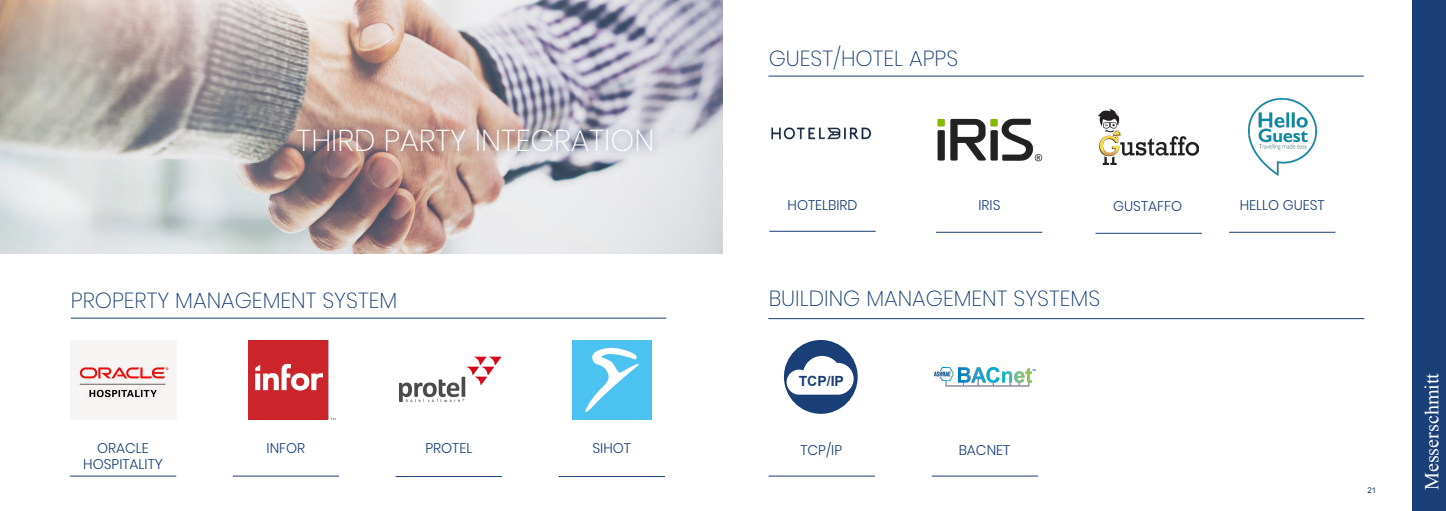
<style>
.page{position:relative;width:1446px;height:511px;background:#fff}
.page>*{position:absolute;margin:0;border:0;box-sizing:border-box;transform-origin:0 0}
.Bildhead{font:200 30.1px "Poppins";color:#fff}
.Head{font:200 21.8px "Poppins";color:#1a3f77}
.t1{font:20px "Times New Roman";color:#fff}
.subhead{font:300 14px/16.8px "Poppins";color:#1a3f77;text-align:center}
.subhead-2{font:700 14px "Arial";color:#1a3f77}
.t2{font:8px "Arial";color:#1a3f77}
</style>
<div class="page">
<img style="left:0;top:0;width:723px;height:253px">
<div style="left:1412px;top:0;width:34px;height:510px;background:#1a3f77"></div>
<img style="left:1248px;top:98px;width:68px;height:77px">
<img style="left:1098px;top:110px;width:100px;height:54px">
<img style="left:771px;top:127px;width:101px;height:13px">
<img style="left:934px;top:367px;width:101px;height:20px">
<div style="left:784px;top:339px;width:74px;height:74px;background:#1a3f77;border-radius:50%"></div>
<svg style="left:786px;top:355px;width:67px;height:39px"></svg>
<img style="left:937px;top:118px;width:106px;height:44px">
<img style="left:71px;top:340px;width:105px;height:79px">
<img style="left:248px;top:340px;width:86px;height:79px">
<img style="left:399px;top:356px;width:103px;height:47px">
<img style="left:573px;top:340px;width:79px;height:79px">
<hr style="left:769px;top:230px;width:107px;height:1px;background:#1a3f77">
<hr style="left:931px;top:475px;width:107px;height:1px;background:#1a3f77">
<hr style="left:768px;top:475px;width:107px;height:1px;background:#1a3f77">
<hr style="left:768px;top:75px;width:595px;height:1px;background:#1a3f77">
<hr style="left:768px;top:318px;width:596px;height:1px;background:#1a3f77">
<hr style="left:936px;top:231px;width:106px;height:1px;background:#1a3f77">
<hr style="left:1095px;top:232px;width:107px;height:1px;background:#1a3f77">
<hr style="left:1229px;top:231px;width:106px;height:1px;background:#1a3f77">
<div style="left:289px;top:120px;width:372px;height:40px;background:#1a3f77;opacity:.46"></div>
<hr style="left:71px;top:317px;width:595px;height:1px;background:#1a3f77">
<hr style="left:70px;top:475px;width:106px;height:1px;background:#1a3f77">
<hr style="left:396px;top:475px;width:106px;height:1px;background:#1a3f77">
<hr style="left:233px;top:475px;width:106px;height:1px;background:#1a3f77">
<hr style="left:558px;top:475px;width:107px;height:1px;background:#1a3f77">
<p class="Bildhead" style="left:297px;top:122px;width:359px">THIRD PARTY INTEGRATION</p>
<p class="Head" style="left:71px;top:287px;width:328px">PROPERTY MANAGEMENT SYSTEM</p>
<p class="subhead" style="left:83px;top:439px;width:81px">ORACLE<br>HOSPITALITY</p>
<p class="subhead" style="left:267px;top:439px;width:40px">INFOR</p>
<p class="subhead" style="left:425px;top:439px;width:48px">PROTEL</p>
<p class="subhead" style="left:592px;top:439px;width:40px">SIHOT</p>
<p class="Head" style="left:769px;top:45px;width:191px">GUEST/HOTEL APPS</p>
<p class="subhead" style="left:787px;top:197px;width:71px">HOTELBIRD</p>
<p class="subhead" style="left:978px;top:197px;width:24px">IRIS</p>
<p class="subhead" style="left:1113px;top:198px;width:70px">GUSTAFFO</p>
<p class="subhead" style="left:1239px;top:197px;width:86px">HELLO GUEST</p>
<p class="Head" style="left:769px;top:285px;width:333px">BUILDING MANAGEMENT SYSTEMS</p>
<p class="subhead-2" style="left:799px;top:371px;width:47px">TCP/IP</p>
<p class="subhead" style="left:800px;top:441px;width:43px">TCP/IP</p>
<p class="subhead" style="left:958px;top:441px;width:53px">BACNET</p>
<p class="t2" style="left:1367px;top:485px;width:10px">21</p>
<h3 class="t1" style="left:1418px;top:489px;width:118px;rotate:-90deg">Messerschmitt</h3>
</div>
